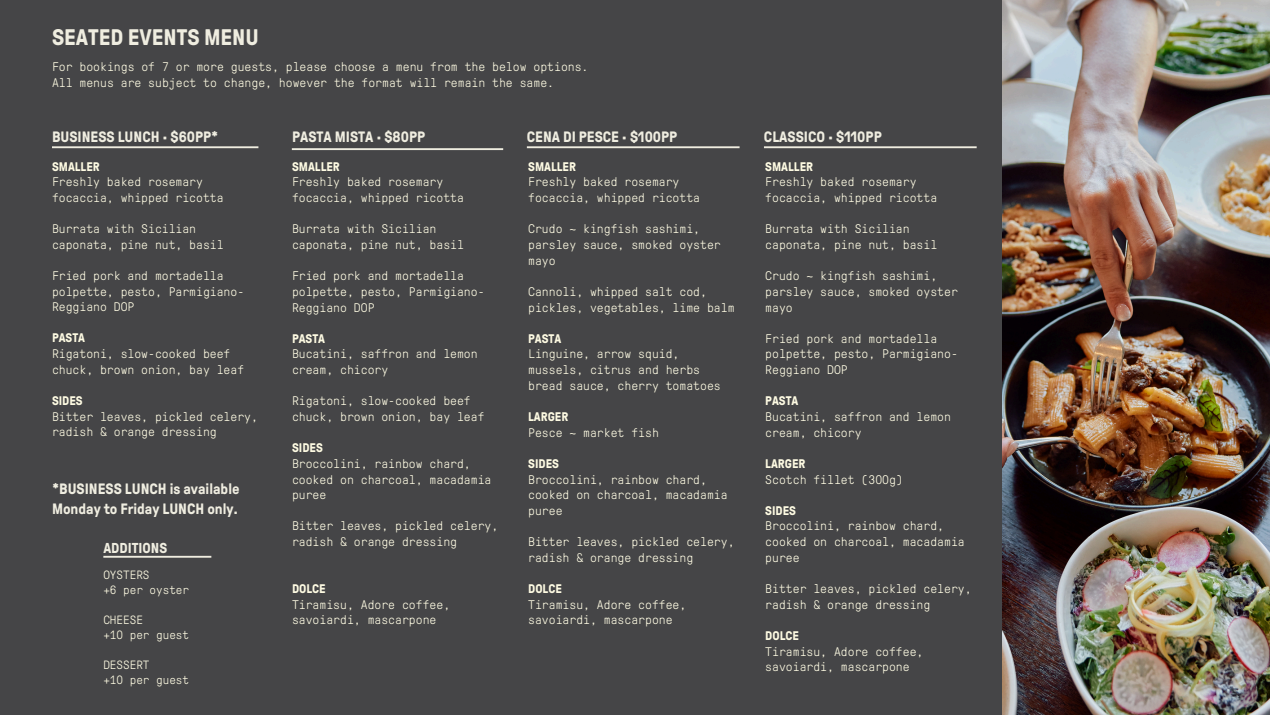
<style>
.page{position:relative;width:1270px;height:715px;background:#fff}
.page>*{position:absolute;margin:0;border:0;box-sizing:border-box;transform-origin:0 0}
.t1{font:700 22.5px "GT Pressura Pro";color:#efede0}
.t2{font:700 15px/20px "GT Pressura Pro";color:#efede0}
.t3{font:700 14.25px "GT Pressura Pro";color:#efede0}
.t4{font:300 12.5px/15.5px "GT Pressura Pro Mono";color:#fdfae2}
.t5{font:700 12.5px "GT Pressura Pro";color:#fdfae2}
.t6{font:300 12px "GT Pressura Pro Mono";color:#fdfae2}
</style>
<div class="page">
<div style="left:0;top:0;width:1269px;height:714px;background:#454547"></div>
<hr style="left:292px;top:148px;width:211px;height:2px;background:#efede0">
<hr style="left:527px;top:146px;width:212px;height:2px;background:#efede0">
<hr style="left:103px;top:555px;width:108px;height:2px;background:#efede0">
<hr style="left:52px;top:146px;width:206px;height:2px;background:#efede0">
<img style="left:1002px;top:0;width:267px;height:714px">
<hr style="left:764px;top:146px;width:212px;height:2px;background:#efede0">
<p class="t1" style="left:52px;top:25px;width:208px">SEATED EVENTS MENU</p>
<p class="t4" style="left:52px;top:59px;width:538px">For bookings of 7 or more guests, please choose a menu from the below options.</p>
<h2 class="t4" style="left:52px;top:75px;width:503px">All menus are subject to change, however the format will remain the same.</h2>
<p class="t2" style="left:52px;top:127px;width:168px">BUSINESS LUNCH • $60PP*</p>
<p class="t5" style="left:52px;top:160px;width:49px">SMALLER</p>
<p class="t4" style="left:52px;top:174px;width:173px">Freshly baked rosemary focaccia, whipped ricotta</p>
<p class="t4" style="left:52px;top:221px;width:173px">Burrata with Sicilian caponata, pine nut, basil</p>
<p class="t4" style="left:52px;top:268px;width:194px">Fried pork and mortadella polpette, pesto, Parmigiano-<br>Reggiano DOP</p>
<p class="t5" style="left:52px;top:331px;width:35px">PASTA</p>
<p class="t4" style="left:52px;top:346px;width:194px">Rigatoni, slow-cooked beef chuck, brown onion, bay leaf</p>
<p class="t5" style="left:52px;top:394px;width:32px">SIDES</p>
<h2 class="t4" style="left:52px;top:408px;width:207px">Bitter leaves, pickled celery, radish &amp; orange dressing</h2>
<p class="t2" style="left:52px;top:478px;width:189px">*BUSINESS LUNCH is available<br>Monday to Friday LUNCH only.</p>
<p class="t3" style="left:103px;top:539px;width:65px">ADDITIONS</p>
<h2 class="t6" style="left:103px;top:568px;width:48px">OYSTERS</h2>
<p class="t6" style="left:103px;top:583px;width:87px">+6 per oyster</p>
<p class="t6" style="left:103px;top:613px;width:41px">CHEESE</p>
<p class="t6" style="left:103px;top:628px;width:87px">+10 per guest</p>
<p class="t6" style="left:103px;top:658px;width:48px">DESSERT</p>
<p class="t6" style="left:103px;top:673px;width:87px">+10 per guest</p>
<p class="t2" style="left:292px;top:127px;width:135px">PASTA MISTA • $80PP</p>
<p class="t2" style="left:527px;top:127px;width:152px">CENA DI PESCE • $100PP</p>
<p class="t5" style="left:292px;top:160px;width:49px">SMALLER</p>
<p class="t4" style="left:292px;top:174px;width:173px">Freshly baked rosemary focaccia, whipped ricotta</p>
<p class="t4" style="left:292px;top:221px;width:173px">Burrata with Sicilian caponata, pine nut, basil</p>
<p class="t4" style="left:292px;top:268px;width:194px">Fried pork and mortadella polpette, pesto, Parmigiano-<br>Reggiano DOP</p>
<p class="t5" style="left:292px;top:331px;width:35px">PASTA</p>
<h3 class="t4" style="left:292px;top:346px;width:187px">Bucatini, saffron and lemon cream, chicory</h3>
<h2 class="t4" style="left:292px;top:393px;width:194px">Rigatoni, slow-cooked beef chuck, brown onion, bay leaf</h2>
<p class="t5" style="left:292px;top:441px;width:32px">SIDES</p>
<p class="t4" style="left:292px;top:456px;width:201px">Broccolini, rainbow chard, cooked on charcoal, macadamia puree</p>
<p class="t4" style="left:292px;top:518px;width:208px">Bitter leaves, pickled celery, radish &amp; orange dressing</p>
<p class="t5" style="left:292px;top:581px;width:35px">DOLCE</p>
<p class="t4" style="left:292px;top:596px;width:160px">Tiramisu, Adore coffee, savoiardi, mascarpone</p>
<p class="t5" style="left:528px;top:160px;width:49px">SMALLER</p>
<h2 class="t4" style="left:528px;top:174px;width:173px">Freshly baked rosemary focaccia, whipped ricotta</h2>
<p class="t4" style="left:528px;top:221px;width:194px">Crudo ~ kingfish sashimi, parsley sauce, smoked oyster mayo</p>
<p class="t4" style="left:528px;top:284px;width:208px">Cannoli, whipped salt cod, pickles, vegetables, lime balm</p>
<p class="t5" style="left:528px;top:331px;width:35px">PASTA</p>
<p class="t4" style="left:528px;top:346px;width:194px">Linguine, arrow squid, mussels, citrus and herbs bread sauce, cherry tomatoes</p>
<p class="t5" style="left:528px;top:410px;width:42px">LARGER</p>
<p class="t4" style="left:528px;top:424px;width:132px">Pesce ~ market fish</p>
<p class="t5" style="left:528px;top:456px;width:32px">SIDES</p>
<p class="t4" style="left:528px;top:471px;width:201px">Broccolini, rainbow chard, cooked on charcoal, macadamia puree</p>
<p class="t4" style="left:528px;top:534px;width:208px">Bitter leaves, pickled celery, radish &amp; orange dressing</p>
<p class="t5" style="left:528px;top:581px;width:35px">DOLCE</p>
<p class="t4" style="left:528px;top:596px;width:160px">Tiramisu, Adore coffee, savoiardi, mascarpone</p>
<p class="t2" style="left:764px;top:127px;width:119px">CLASSICO • $110PP</p>
<p class="t5" style="left:765px;top:160px;width:49px">SMALLER</p>
<p class="t4" style="left:765px;top:174px;width:173px">Freshly baked rosemary focaccia, whipped ricotta</p>
<p class="t4" style="left:765px;top:221px;width:173px">Burrata with Sicilian caponata, pine nut, basil</p>
<p class="t4" style="left:765px;top:268px;width:194px">Crudo ~ kingfish sashimi, parsley sauce, smoked oyster mayo</p>
<p class="t4" style="left:765px;top:331px;width:194px">Fried pork and mortadella polpette, pesto, Parmigiano-<br>Reggiano DOP</p>
<p class="t5" style="left:765px;top:394px;width:35px">PASTA</p>
<p class="t4" style="left:765px;top:409px;width:187px">Bucatini, saffron and lemon cream, chicory</p>
<p class="t5" style="left:765px;top:456px;width:42px">LARGER</p>
<p class="t4" style="left:765px;top:471px;width:139px">Scotch fillet (300g)</p>
<p class="t5" style="left:765px;top:503px;width:32px">SIDES</p>
<p class="t4" style="left:765px;top:518px;width:201px">Broccolini, rainbow chard, cooked on charcoal, macadamia puree</p>
<p class="t4" style="left:765px;top:581px;width:208px">Bitter leaves, pickled celery, radish &amp; orange dressing</p>
<p class="t5" style="left:765px;top:628px;width:35px">DOLCE</p>
<p class="t4" style="left:765px;top:643px;width:160px">Tiramisu, Adore coffee, savoiardi, mascarpone</p>
</div>
